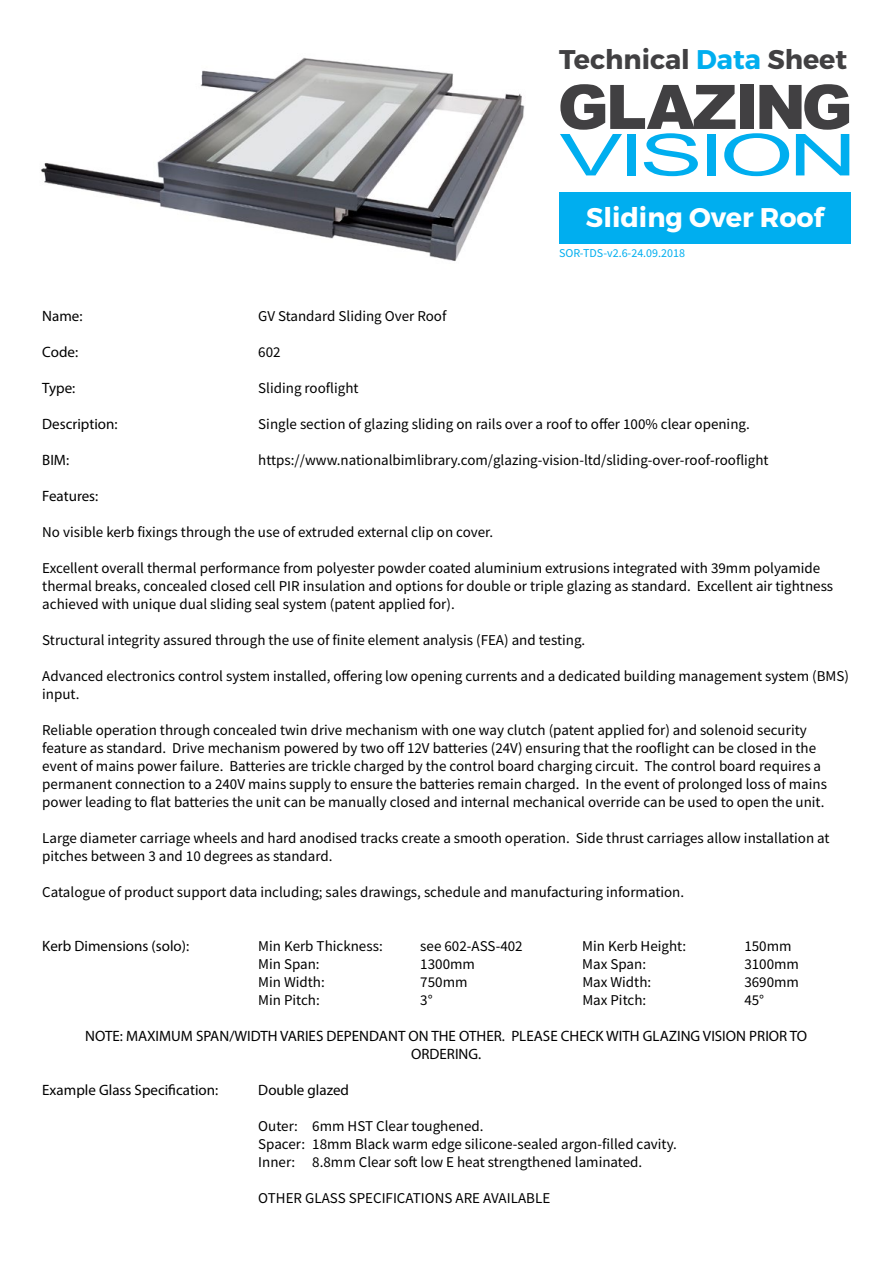
<style>
.page{position:relative;width:893px;height:1263px;background:#fff}
.page>*{position:absolute;margin:0;border:0;box-sizing:border-box;transform-origin:0 0}
.t1{font:700 27px "Montserrat";color:#414042}
.t2{font:700 27px "Montserrat";color:#fff}
.t3{font:15px/18px "Source Sans Pro";color:#000}
.t4{font:15px/18px "Myriad Pro";color:#000;text-align:center}
.t5{font:12px "Source Sans Pro";color:#00aeef}
.s1{color:#00aeef}
</style>
<div class="page">
<svg style="left:560px;top:84px;width:289px;height:92px"></svg>
<div style="left:559px;top:192px;width:292px;height:52px;background:#00aeef"></div>
<img style="left:41px;top:57px;width:484px;height:204px">
<h1 class="t1" style="left:559px;top:42px;width:290px">Technical <span class="s1">Data</span> Sheet</h1>
<h1 class="t2" style="left:586px;top:200px;width:240px">Sliding Over Roof</h1>
<p class="t5" style="left:559px;top:245px;width:127px">SOR-TDS-v2.6-24.09.2018</p>
<p class="t4" style="left:42px;top:306px;width:42px">Name:</p>
<p class="t3" style="left:258px;top:307px;width:190px">GV Standard Sliding Over Roof</p>
<p class="t4" style="left:42px;top:342px;width:37px">Code:</p>
<p class="t3" style="left:258px;top:343px;width:24px">602</p>
<p class="t4" style="left:42px;top:378px;width:35px">Type:</p>
<p class="t3" style="left:258px;top:379px;width:102px">Sliding rooflight</p>
<p class="t4" style="left:42px;top:414px;width:77px">Description:</p>
<p class="t3" style="left:258px;top:415px;width:493px">Single section of glazing sliding on rails over a roof to offer 100% clear opening.</p>
<p class="t4" style="left:42px;top:450px;width:28px">BIM:</p>
<p class="t3" style="left:258px;top:451px;width:512px">https://www.nationalbimlibrary.com/glazing-vision-ltd/sliding-over-roof-rooflight</p>
<p class="t4" style="left:42px;top:486px;width:58px">Features:</p>
<p class="t3" style="left:42px;top:523px;width:453px">No visible kerb fixings through the use of extruded external clip on cover.</p>
<p class="t3" style="left:42px;top:559px;width:792px">Excellent overall thermal performance from polyester powder coated aluminium extrusions integrated with 39mm polyamide thermal breaks, concealed closed cell PIR insulation and options for double or triple glazing as standard. Excellent air tightness achieved with unique dual sliding seal system (patent applied for).</p>
<p class="t3" style="left:42px;top:631px;width:545px">Structural integrity assured through the use of finite element analysis (FEA) and testing.</p>
<p class="t3" style="left:42px;top:667px;width:808px">Advanced electronics control system installed, offering low opening currents and a dedicated building management system (BMS) input.</p>
<p class="t3" style="left:42px;top:721px;width:786px">Reliable operation through concealed twin drive mechanism with one way clutch (patent applied for) and solenoid security feature as standard. Drive mechanism powered by two off 12V batteries (24V) ensuring that the rooflight can be closed in the event of mains power failure. Batteries are trickle charged by the control board charging circuit. The control board requires a permanent connection to a 240V mains supply to ensure the batteries remain charged. In the event of prolonged loss of mains power leading to flat batteries the unit can be manually closed and internal mechanical override can be used to open the unit.</p>
<p class="t3" style="left:42px;top:829px;width:789px">Large diameter carriage wheels and hard anodised tracks create a smooth operation. Side thrust carriages allow installation at pitches between 3 and 10 degrees as standard.</p>
<p class="t3" style="left:42px;top:883px;width:643px">Catalogue of product support data including; sales drawings, schedule and manufacturing information.</p>
<p class="t4" style="left:42px;top:936px;width:148px">Kerb Dimensions (solo):</p>
<p class="t3" style="left:258px;top:937px;width:126px">Min Kerb Thickness:</p>
<p class="t3" style="left:420px;top:937px;width:104px">see 602-ASS-402</p>
<p class="t3" style="left:582px;top:937px;width:105px">Min Kerb Height:</p>
<p class="t3" style="left:744px;top:937px;width:49px">150mm</p>
<p class="t3" style="left:258px;top:955px;width:63px">Min Span:</p>
<p class="t3" style="left:420px;top:955px;width:56px">1300mm</p>
<p class="t3" style="left:582px;top:955px;width:65px">Max Span:</p>
<p class="t3" style="left:744px;top:955px;width:56px">3100mm</p>
<p class="t3" style="left:258px;top:973px;width:68px">Min Width:</p>
<p class="t3" style="left:420px;top:973px;width:49px">750mm</p>
<p class="t3" style="left:582px;top:973px;width:70px">Max Width:</p>
<p class="t3" style="left:744px;top:973px;width:56px">3690mm</p>
<p class="t3" style="left:258px;top:991px;width:63px">Min Pitch:</p>
<p class="t3" style="left:420px;top:991px;width:14px">3°</p>
<p class="t3" style="left:582px;top:991px;width:65px">Max Pitch:</p>
<p class="t3" style="left:744px;top:991px;width:21px">45°</p>
<p class="t4" style="left:85px;top:1026px;width:724px">NOTE: MAXIMUM SPAN/WIDTH VARIES DEPENDANT ON THE OTHER. PLEASE CHECK WITH GLAZING VISION PRIOR TO<br>ORDERING.</p>
<p class="t4" style="left:42px;top:1080px;width:177px">Example Glass Specification:</p>
<p class="t4" style="left:258px;top:1080px;width:92px">Double glazed</p>
<p class="t3" style="left:258px;top:1117px;width:420px">Outer: 6mm HST Clear toughened.<br>Spacer: 18mm Black warm edge silicone-sealed argon-filled cavity.<br>Inner: 8.8mm Clear soft low E heat strengthened laminated.</p>
<p class="t3" style="left:258px;top:1189px;width:293px">OTHER GLASS SPECIFICATIONS ARE AVAILABLE</p>
</div>
